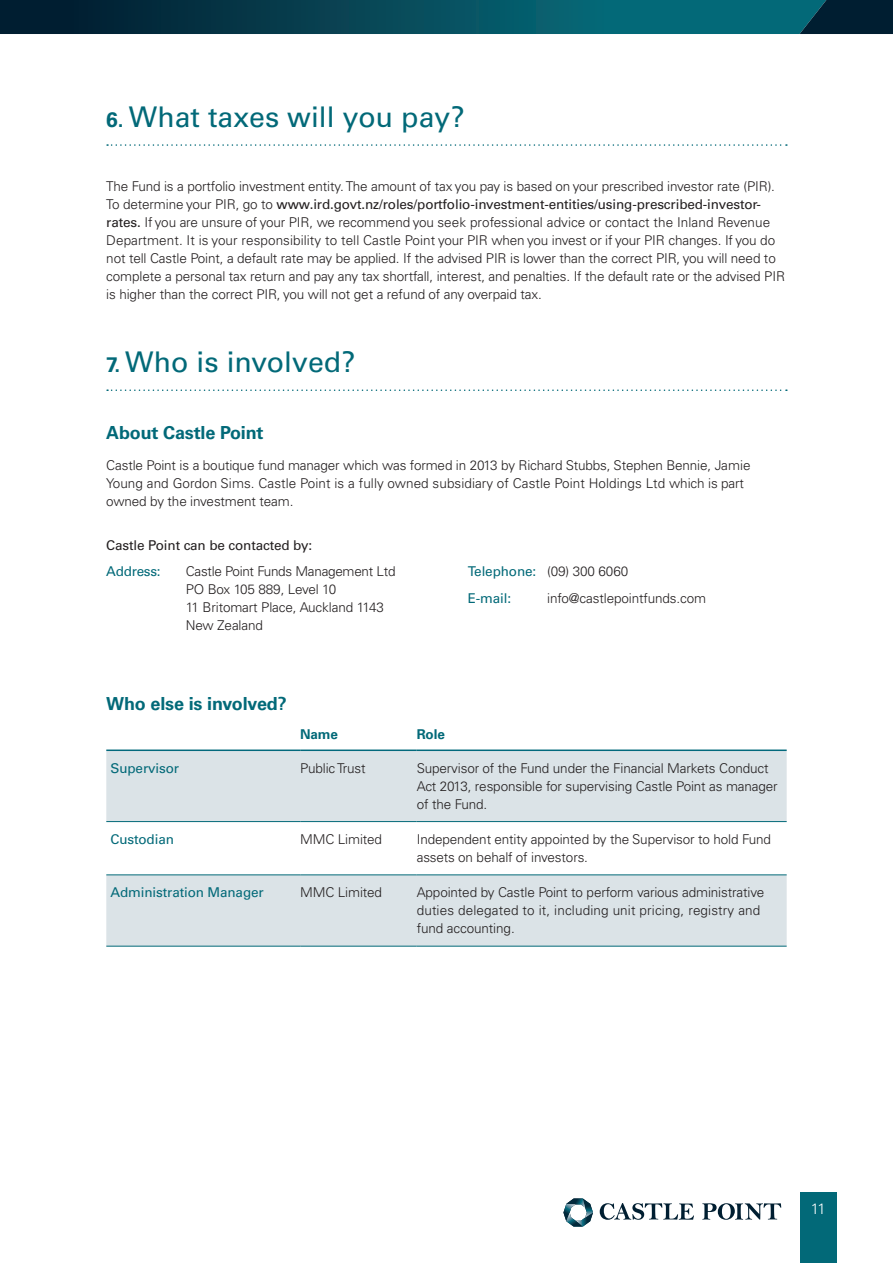
<style>
.page{position:relative;width:893px;height:1263px;background:#fff}
.page>*{position:absolute;margin:0;border:0;box-sizing:border-box;transform-origin:0 0}
.Page_headlines{font:28.5px "Univers LT Std";color:#026978}
.t1{font:700 18px "Univers LT Pro 65";letter-spacing:-.01em;color:#026978}
.t2{font:300 15px "Univers LT Pro 45";color:#fff}
.t3{font:300 13.5px/18px "Univers LT Pro 45";letter-spacing:-.01em;color:#231f20}
.t4{font:13.5px "Univers LT Std";letter-spacing:-.01em;color:#026978}
.t5{font:13.5px "Univers LT Std";letter-spacing:-.01em;color:#231f20}
.t6{font:700 13.5px "Univers LT Pro 65";letter-spacing:-.01em;color:#026978}
.s1{font-family:"Univers LT Pro 65";font-weight:700;font-size:21px}
.s2{font-family:"Univers LT Std";font-weight:400}
.s3{font-family:"Univers LT Std";font-weight:400;color:#026978}
</style>
<div class="page">
<svg style="left:107px;top:144px;width:680px;height:2px"></svg>
<svg style="left:107px;top:389px;width:680px;height:2px"></svg>
<div style="left:106px;top:751px;width:681px;height:195px;background:#dbe3e7"></div>
<svg style="left:106px;top:822px;width:681px;height:53px"></svg>
<hr style="left:106px;top:821px;width:194px;height:1px;background:#026978">
<hr style="left:300px;top:821px;width:117px;height:1px;background:#026978">
<hr style="left:417px;top:821px;width:370px;height:1px;background:#026978">
<hr style="left:106px;top:875px;width:194px;height:1px;background:#026978">
<hr style="left:300px;top:875px;width:117px;height:1px;background:#026978">
<hr style="left:417px;top:875px;width:370px;height:1px;background:#026978">
<hr style="left:106px;top:946px;width:194px;height:1px;background:#026978">
<hr style="left:300px;top:946px;width:117px;height:1px;background:#026978">
<hr style="left:417px;top:946px;width:370px;height:1px;background:#026978">
<hr style="left:106px;top:749px;width:194px;height:2px;background:#02697c">
<hr style="left:300px;top:749px;width:117px;height:2px;background:#02697c">
<hr style="left:417px;top:749px;width:370px;height:2px;background:#02697c">
<div style="left:800px;top:1192px;width:36px;height:71px;background:#026978"></div>
<svg style="left:0;top:0;width:893px;height:34px;background:#044556"></svg>
<svg style="left:600px;top:1203px;width:94px;height:17px"></svg>
<svg style="left:702px;top:1203px;width:79px;height:17px"></svg>
<svg style="left:563px;top:1198px;width:30px;height:29px"></svg>
<p class="Page_headlines" style="left:106px;top:100px;width:360px"><span class="s1">6.</span> What taxes will you pay?</p>
<p class="t3" style="left:106px;top:177px;width:680px">The Fund is a portfolio investment entity. The amount of tax you pay is based on your prescribed investor rate (PIR).<br>To determine your PIR, go to <span class="s2">www.ird.govt.nz/roles/portfolio-investment-entities/using-prescribed-investor&shy;rates.</span> If you are unsure of your PIR, we recommend you seek professional advice or contact the Inland Revenue Department. It is your responsibility to tell Castle Point your PIR when you invest or if your PIR changes. If you do not tell Castle Point, a default rate may be applied. If the advised PIR is lower than the correct PIR, you will need to complete a personal tax return and pay any tax shortfall, interest, and penalties. If the default rate or the advised PIR is higher than the correct PIR, you will not get a refund of any overpaid tax.</p>
<p class="Page_headlines" style="left:106px;top:345px;width:251px"><span class="s1">7.</span> Who is involved?</p>
<p class="t1" style="left:106px;top:422px;width:159px">About Castle Point</p>
<p class="t3" style="left:106px;top:456px;width:646px">Castle Point is a boutique fund manager which was formed in 2013 by Richard Stubbs, Stephen Bennie, Jamie<br>Young and Gordon Sims. Castle Point is a fully owned subsidiary of Castle Point Holdings Ltd which is part owned by the investment team.</p>
<p class="t5" style="left:106px;top:537px;width:208px">Castle Point can be contacted by:</p>
<p class="t4" style="left:106px;top:563px;width:56px">Address:</p>
<p class="t3" style="left:186px;top:562px;width:211px">Castle Point Funds Management Ltd<br>PO Box 105 889, Level 10<br>11 Britomart Place, Auckland 1143<br>New Zealand</p>
<p class="t3" style="left:468px;top:562px;width:162px"><span class="s3">Telephone:</span> (09) 300 6060</p>
<p class="t4" style="left:468px;top:590px;width:45px">E-mail:</p>
<p class="t3" style="left:547px;top:589px;width:160px">info@castlepointfunds.com</p>
<p class="t1" style="left:106px;top:693px;width:182px">Who else is involved?</p>
<p class="t6" style="left:300px;top:726px;width:39px">Name</p>
<p class="t6" style="left:417px;top:726px;width:30px">Role</p>
<p class="t4" style="left:111px;top:760px;width:70px">Supervisor</p>
<p class="t3" style="left:300px;top:759px;width:67px">Public Trust</p>
<p class="t3" style="left:417px;top:759px;width:363px">Supervisor of the Fund under the Financial Markets Conduct<br>Act 2013, responsible for supervising Castle Point as manager of the Fund.</p>
<p class="t4" style="left:111px;top:831px;width:65px">Custodian</p>
<p class="t3" style="left:300px;top:830px;width:83px">MMC Limited</p>
<p class="t3" style="left:417px;top:830px;width:356px">Independent entity appointed by the Supervisor to hold Fund assets on behalf of investors.</p>
<p class="t4" style="left:111px;top:885px;width:155px">Administration Manager</p>
<p class="t3" style="left:300px;top:883px;width:83px">MMC Limited</p>
<p class="t3" style="left:417px;top:883px;width:349px">Appointed by Castle Point to perform various administrative duties delegated to it, including unit pricing, registry and fund accounting.</p>
<p class="t2" style="left:811px;top:1199px;width:16px">11</p>
</div>
